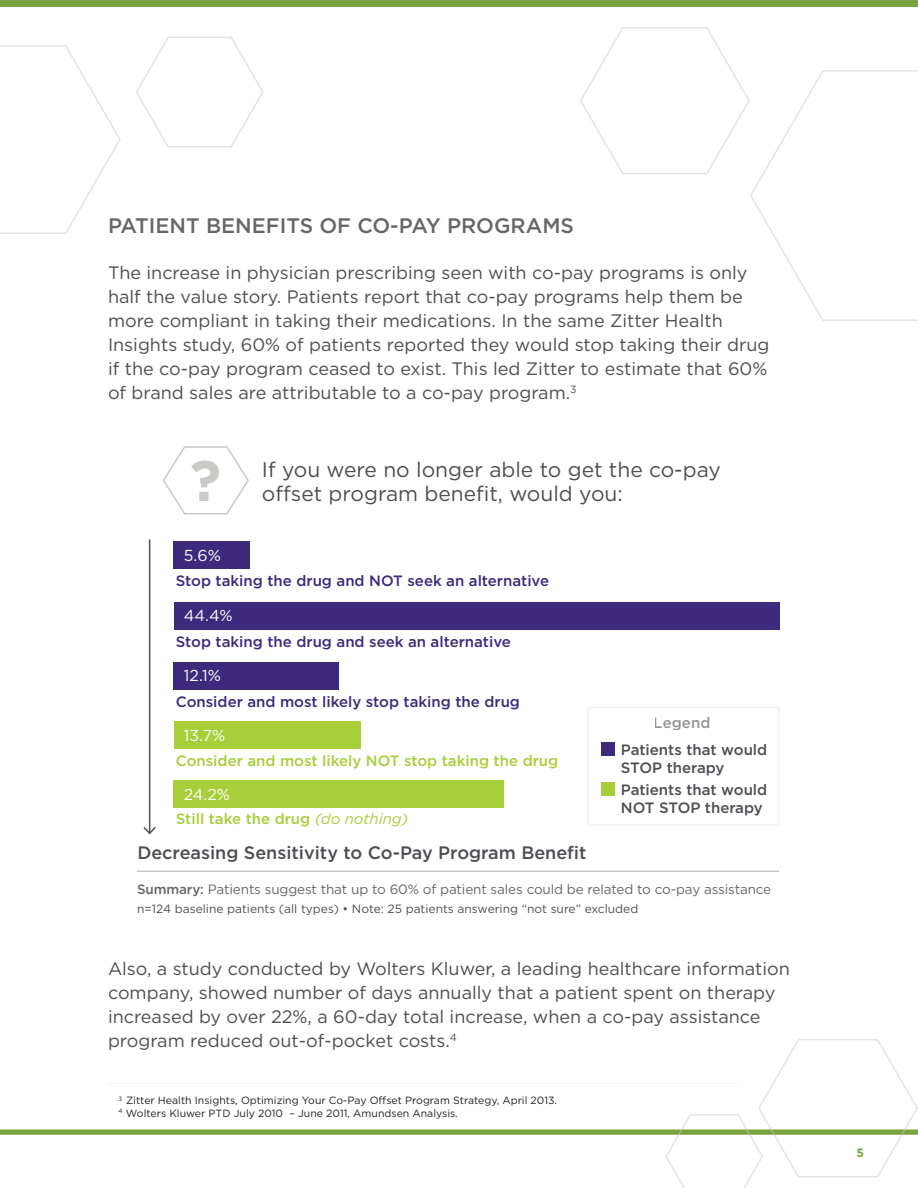
<style>
.page{position:relative;width:918px;height:1188px;background:#fff}
.page>*{position:absolute;margin:0;border:0;box-sizing:border-box;transform-origin:0 0}
.Body_Copy_1{font:700 57px "Gotham";color:#cac9c6}
.t1{font:21px "Gotham";color:#4d4e53}
.Sub_Header_2{font:500 21px "Gotham";color:#676669}
.body_copy_2{font:18px/24px "Gotham";color:#4d4e53}
.t2{font:500 18px "Gotham";color:#4d4e53}
.t3{font:15.75px "Gotham";color:#fff}
.t4{font:500 15px "Gotham";color:#3d2a7d}
.t5{font:500 15px "Gotham";color:#a8ce3a}
.t6{font:500 15px/18px "Gotham";color:#4d4e53}
.Sub_Header_2-2{font:13.5px "Gotham";letter-spacing:-.01em;color:#676669}
.t7{font:12px "Gotham";color:#4d4e53}
.t8{font:700 12px "Gotham";color:#79a33f}
.footnotes{font:10.5px/12.6px "Gotham";color:#231f20}
.s1{font-weight:400;font-style:italic}
.s2{font-weight:500}
</style>
<div class="page">
<div style="left:0;top:0;width:918px;height:7px;background:#79a33f"></div>
<svg style="left:0;top:1039px;width:918px;height:149px"></svg>
<svg style="left:0;top:45px;width:121px;height:189px"></svg>
<svg style="left:580px;top:27px;width:338px;height:294px"></svg>
<svg style="left:136px;top:37px;width:128px;height:111px"></svg>
<hr style="left:137px;top:870px;width:642px;height:2px;background:#cac9c6">
<div style="left:174px;top:541px;width:76px;height:27px;background:#3d2a7d"></div>
<div style="left:174px;top:603px;width:605px;height:27px;background:#3d2a7d"></div>
<div style="left:174px;top:662px;width:165px;height:28px;background:#3d2a7d"></div>
<div style="left:174px;top:721px;width:187px;height:28px;background:#a8ce3a"></div>
<div style="left:174px;top:780px;width:330px;height:27px;background:#a8ce3a"></div>
<div style="left:601px;top:742px;width:14px;height:13px;background:#3d2a7d"></div>
<div style="left:601px;top:782px;width:14px;height:14px;background:#a8ce3a"></div>
<hr style="left:149px;top:539px;width:1px;height:294px;background:#4d4e53">
<svg style="left:144px;top:827px;width:12px;height:7px"></svg>
<div style="left:588px;top:707px;width:192px;height:119px;border:2px solid #f3f3f2"></div>
<hr style="left:108px;top:1083px;width:630px;height:1px;background:#f3f3f2">
<svg style="left:162px;top:446px;width:87px;height:69px"></svg>
<p class="Sub_Header_2" style="left:108px;top:212px;width:468px">PATIENT BENEFITS OF CO-PAY PROGRAMS</p>
<p class="body_copy_2" style="left:108px;top:261px;width:663px">The increase in physician prescribing seen with co-pay programs is only half the value story. Patients report that co-pay programs help them be more compliant in taking their medications. In the same Zitter Health Insights study, 60% of patients reported they would stop taking their drug if the co-pay program ceased to exist. This led Zitter to estimate that 60% of brand sales are attributable to a co-pay program.<sup>3</sup></p>
<p class="Body_Copy_1" style="left:190px;top:448px;width:33px">?</p>
<p class="t3" style="left:184px;top:547px;width:38px">5.6%</p>
<p class="t1" style="left:262px;top:456px;width:461px">If you were no longer able to get the co-pay</p>
<p class="t1" style="left:262px;top:480px;width:362px">offset program benefit, would you:</p>
<p class="t4" style="left:176px;top:571px;width:375px">Stop taking the drug and NOT seek an alternative</p>
<p class="t3" style="left:184px;top:607px;width:50px">44.4%</p>
<p class="t4" style="left:176px;top:632px;width:337px">Stop taking the drug and seek an alternative</p>
<p class="t3" style="left:184px;top:667px;width:39px">12.1%</p>
<p class="t4" style="left:176px;top:692px;width:346px">Consider and most likely stop taking the drug</p>
<p class="t3" style="left:184px;top:727px;width:43px">13.7%</p>
<p class="t5" style="left:176px;top:750px;width:384px">Consider and most likely NOT stop taking the drug</p>
<p class="t3" style="left:184px;top:785px;width:48px">24.2%</p>
<p class="t5" style="left:176px;top:809px;width:234px">Still take the drug <span class="s1">(do nothing)</span></p>
<p class="t2" style="left:137px;top:841px;width:451px">Decreasing Sensitivity to Co-Pay Program Benefit</p>
<p class="t6" style="left:654px;top:713px;width:58px">Legend</p>
<p class="t6" style="left:621px;top:740px;width:148px">Patients that would<br>STOP therapy</p>
<p class="t6" style="left:621px;top:780px;width:148px">Patients that would<br>NOT STOP therapy</p>
<p class="Sub_Header_2-2" style="left:137px;top:881px;width:636px"><span class="s2">Summary:</span> Patients suggest that up to 60% of patient sales could be related to co-pay assistance</p>
<p class="t7" style="left:137px;top:901px;width:503px">n=124 baseline patients (all types) • Note: 25 patients answering “not sure” excluded</p>
<p class="body_copy_2" style="left:108px;top:956px;width:683px">Also, a study conducted by Wolters Kluwer, a leading healthcare information company, showed number of days annually that a patient spent on therapy increased by over 22%, a 60-day total increase, when a co-pay assistance program reduced out-of-pocket costs.<sup>4</sup></p>
<p class="footnotes" style="left:118px;top:1094px;width:440px"><sup>3</sup> Zitter Health Insights, Optimizing Your Co-Pay Offset Program Strategy, April 2013.<br><sup>4</sup> Wolters Kluwer PTD July 2010 – June 2011, Amundsen Analysis.</p>
<p class="t8" style="left:856px;top:1146px;width:9px">5</p>
</div>
